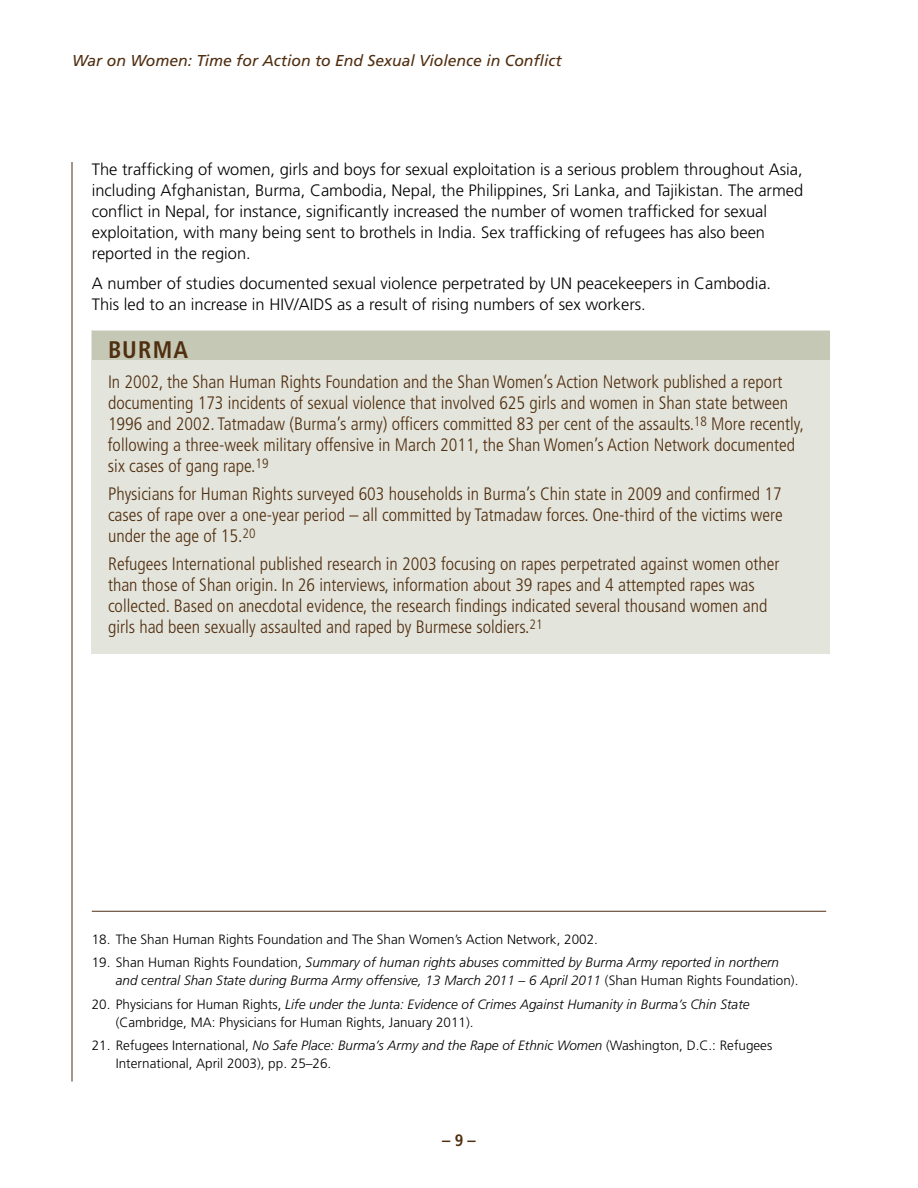
<style>
.page{position:relative;width:918px;height:1188px;background:#fff}
.page>*{position:absolute;margin:0;border:0;box-sizing:border-box;transform-origin:0 0}
.t1{font:700 condensed 24px "Frutiger";letter-spacing:.05em;color:#502e10}
.t2{font:300 condensed 18px/21px "Frutiger";color:#502e10}
.t3{font:300 16.5px/21px "Frutiger";color:#000}
.t4{font:700 condensed 16.5px "Frutiger";color:#502e10}
.t5{font:italic 15.75px "Frutiger";color:#502e10}
.t6{font:300 13.5px/18px "Frutiger";color:#000}
.t7{font:italic 300 13.5px/18px "Frutiger";color:#000}
.s1{font-style:normal}
.s2{font-style:italic}
</style>
<div class="page">
<hr style="left:72px;top:162px;width:1px;height:920px;background:#502e10">
<div style="left:92px;top:331px;width:738px;height:323px;background:#e3e4db"></div>
<div style="left:92px;top:331px;width:738px;height:28px;background:#c4c8b5"></div>
<hr style="left:92px;top:911px;width:734px;height:1px;background:#502e10">
<p class="t5" style="left:72px;top:52px;width:491px">War on Women: Time for Action to End Sexual Violence in Conflict</p>
<p class="t3" style="left:92px;top:159px;width:713px">The trafficking of women, girls and boys for sexual exploitation is a serious problem throughout Asia, including Afghanistan, Burma, Cambodia, Nepal, the Philippines, Sri Lanka, and Tajikistan. The armed conflict in Nepal, for instance, significantly increased the number of women trafficked for sexual exploitation, with many being sent to brothels in India. Sex trafficking of refugees has also been reported in the region.</p>
<p class="t3" style="left:92px;top:273px;width:681px">A number of studies documented sexual violence perpetrated by UN peacekeepers in Cambodia.<br>This led to an increase in HIV/AIDS as a result of rising numbers of sex workers.</p>
<h1 class="t1" style="left:108px;top:336px;width:82px">BURMA</h1>
<p class="t2" style="left:108px;top:372px;width:698px">In 2002, the Shan Human Rights Foundation and the Shan Women’s Action Network published a report documenting 173 incidents of sexual violence that involved 625 girls and women in Shan state between 1996 and 2002. Tatmadaw (Burma’s army) officers committed 83 per cent of the assaults.<sup>18</sup> More recently, following a three-week military offensive in March 2011, the Shan Women’s Action Network documented six cases of gang rape.<sup>19</sup></p>
<p class="t2" style="left:108px;top:484px;width:676px;text-align:justify">Physicians for Human Rights surveyed 603 households in Burma’s Chin state in 2009 and confirmed 17 cases of rape over a one-year period – all committed by Tatmadaw forces. One-third of the victims were under the age of 15.<sup>20</sup></p>
<p class="t2" style="left:108px;top:554px;width:673px">Refugees International published research in 2003 focusing on rapes perpetrated against women other than those of Shan origin. In 26 interviews, information about 39 rapes and 4 attempted rapes was collected. Based on anecdotal evidence, the research findings indicated several thousand women and girls had been sexually assaulted and raped by Burmese soldiers.<sup>21</sup></p>
<p class="t6" style="left:92px;top:930px;width:508px">18. The Shan Human Rights Foundation and The Shan Women’s Action Network, 2002.</p>
<p class="t7" style="left:116px;top:954px;width:684px;text-indent:-24px"><span class="s1">19. Shan Human Rights Foundation,</span> Summary of human rights abuses committed by Burma Army reported in northern and central Shan State during Burma Army offensive, 13 March 2011 – 6 April 2011 <span class="s1">(Shan Human Rights Foundation).</span></p>
<p class="t6" style="left:116px;top:995px;width:635px;text-indent:-24px">20. Physicians for Human Rights, <span class="s2">Life under the Junta: Evidence of Crimes Against Humanity in Burma’s Chin State </span>(Cambridge, MA: Physicians for Human Rights, January 2011).</p>
<p class="t6" style="left:116px;top:1037px;width:658px;text-indent:-24px">21. Refugees International, <span class="s2">No Safe Place: Burma’s Army and the Rape of Ethnic Women</span> (Washington, D.C.: Refugees<br>International, April 2003), pp. 25–26.</p>
<p class="t4" style="left:442px;top:1130px;width:35px">– 9 –</p>
</div>
